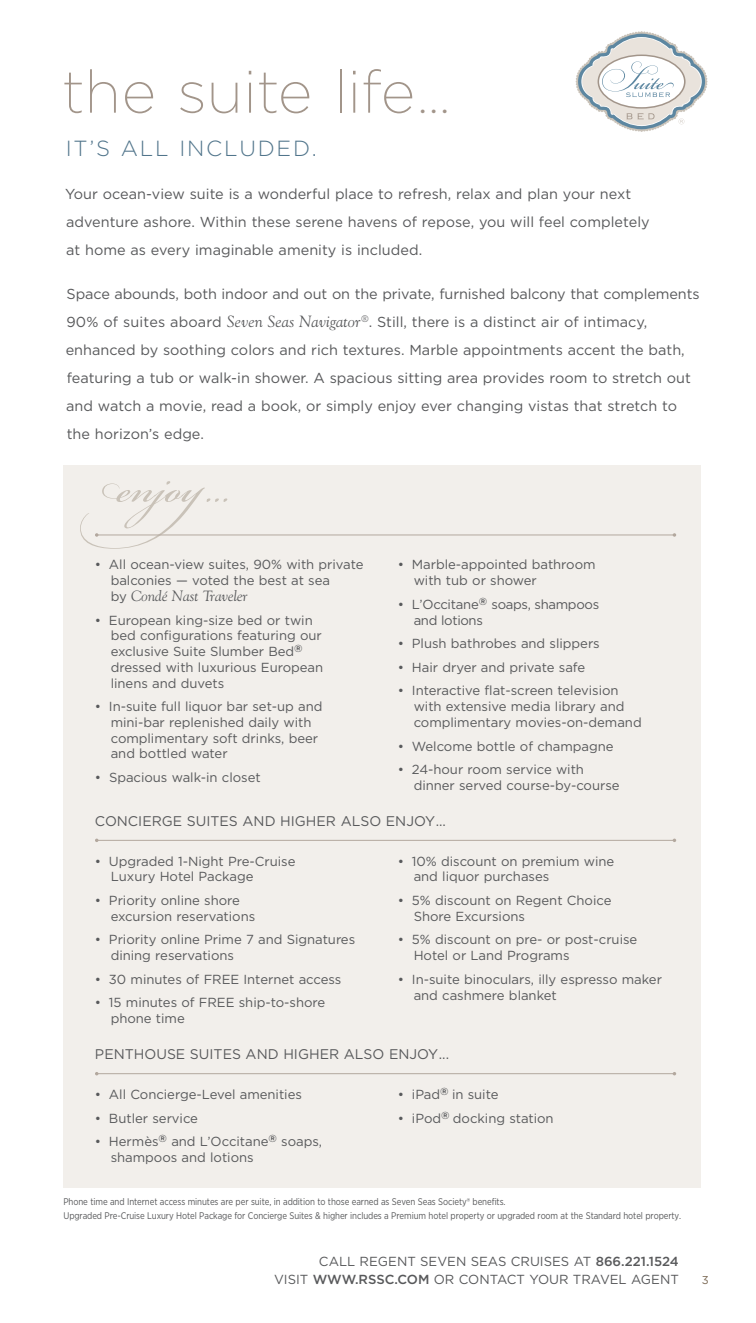
<style>
.page{position:relative;width:756px;height:1323px;background:#fff}
.page>*{position:absolute;margin:0;border:0;box-sizing:border-box;transform-origin:0 0}
.t1{font:66.5px "Bickham Script Pro";color:#c9c2b8}
.t2{font:200 59.5px "Gotham";letter-spacing:-.005em;color:#a2958a}
.t3{font:300 21.88px "Gotham";letter-spacing:.08em;color:#51758b}
.t4{font:italic 14.88px "Goudy Old Style BT";letter-spacing:-.005em;color:#58595b}
.t5{font:14.35px/28px "Gotham";color:#58595b}
.t6{font:14px "Gotham";color:#58595b}
.t7{font:13.12px/15.8px "Gotham";letter-spacing:-.005em;color:#58595b}
.t8{font:13.12px/15.8px "Gotham";letter-spacing:-.025em;color:#58595b}
.t9{font:500 13.12px "Gotham";letter-spacing:-.01em;color:#58595b}
.t10{font:11.38px "Gotham";color:#7c6a55}
.t11{font:9.62px/14px "Gotham Narrow";letter-spacing:-.01em;color:#58595b;scale:.95 1}
.s1{font-family:"Aviano";font-weight:400;font-size:40.25px}
.s2{font-family:"Goudy";font-style:italic;font-size:16.1px}
.s3{font-family:"Gotham";font-style:normal;font-size:13.12px}
.s4{font-weight:500}
.s5{font-weight:400}
</style>
<div class="page">
<svg style="left:589px;top:32px;width:106px;height:28px"></svg>
<div style="left:63px;top:465px;width:638px;height:722px;background:#f2efeb"></div>
<hr style="left:97px;top:535px;width:577px;height:1px;background:#b3a89e">
<hr style="left:97px;top:840px;width:577px;height:1px;background:#b3a89e">
<hr style="left:97px;top:1073px;width:577px;height:1px;background:#b3a89e">
<h2 class="t2" style="left:62px;top:60px;width:387px">the suite life <span class="s1">...</span></h2>
<h3 class="t3" style="left:66px;top:136px;width:253px">IT’S ALL INCLUDED.</h3>
<p class="t5" style="left:65px;top:180px;width:586px">Your ocean-view suite is a wonderful place to refresh, relax and plan your next adventure ashore. Within these serene havens of repose, you will feel completely at home as every imaginable amenity is included.</p>
<p class="t5" style="left:66px;top:280px;width:635px">Space abounds, both indoor and out on the private, furnished balcony that complements 90% of suites aboard <span class="s2">Seven Seas Navigator</span><sup>®</sup>. Still, there is a distinct air of intimacy, enhanced by soothing colors and rich textures. Marble appointments accent the bath, featuring a tub or walk-in shower. A spacious sitting area provides room to stretch out and watch a movie, read a book, or simply enjoy ever changing vistas that stretch to the horizon’s edge.</p>
<h1 class="t1" style="left:103px;top:440px;width:206px">enjoy…</h1>
<p class="t7" style="left:111px;top:557px;width:254px;text-indent:-16px">• All ocean-view suites, 90% with private balconies — voted the best at sea</p>
<p class="t4" style="left:111px;top:587px;width:139px"><span class="s3">by</span> Condé Nast Traveler</p>
<p class="t7" style="left:111px;top:612px;width:214px;text-indent:-16px">• European king-size bed or twin bed configurations featuring our exclusive Suite Slumber Bed<sup>® </sup>dressed with luxurious European linens and duvets</p>
<p class="t7" style="left:111px;top:698px;width:213px;text-indent:-16px">• In-suite full liquor bar set-up and mini-bar replenished daily with complimentary soft drinks, beer and bottled water</p>
<p class="t7" style="left:95px;top:769px;width:167px">• Spacious walk-in closet</p>
<p class="t7" style="left:414px;top:557px;width:183px;text-indent:-16px">• Marble-appointed bathroom with tub or shower</p>
<p class="t8" style="left:414px;top:596px;width:187px;text-indent:-16px">• L’Occitane<sup>®</sup> soaps, shampoos and lotions</p>
<p class="t7" style="left:398px;top:635px;width:203px">• Plush bathrobes and slippers</p>
<p class="t7" style="left:398px;top:659px;width:189px">• Hair dryer and private safe</p>
<p class="t7" style="left:414px;top:683px;width:230px;text-indent:-16px">• Interactive flat-screen television with extensive media library and complimentary movies-on-demand</p>
<p class="t7" style="left:398px;top:738px;width:217px">• Welcome bottle of champagne</p>
<p class="t7" style="left:414px;top:761px;width:207px;text-indent:-16px">• 24-hour room service with dinner served course-by-course</p>
<p class="t6" style="left:95px;top:813px;width:21px">Concierge</p>
<p class="t6" style="left:187px;top:813px;width:68px">Suites and</p>
<p class="t6" style="left:280px;top:813px;width:10px">higher</p>
<p class="t6" style="left:341px;top:813px;width:11px">also</p>
<p class="t6" style="left:386px;top:813px;width:62px">enjoy...</p>
<p class="t7" style="left:111px;top:853px;width:186px;text-indent:-16px">• Upgraded 1-Night Pre-Cruise<br>Luxury Hotel Package</p>
<p class="t7" style="left:111px;top:892px;width:146px;text-indent:-16px">• Priority online shore excursion reservations</p>
<p class="t7" style="left:111px;top:932px;width:246px;text-indent:-16px">• Priority online Prime 7 and Signatures dining reservations</p>
<p class="t7" style="left:95px;top:971px;width:248px">• 30 minutes of FREE Internet access</p>
<p class="t7" style="left:111px;top:995px;width:216px;text-indent:-16px">• 15 minutes of FREE ship-to-shore phone time</p>
<p class="t7" style="left:414px;top:853px;width:202px;text-indent:-16px">• 10% discount on premium wine and liquor purchases</p>
<p class="t7" style="left:414px;top:892px;width:199px;text-indent:-16px">• 5% discount on Regent Choice<br>Shore Excursions</p>
<p class="t7" style="left:414px;top:932px;width:225px;text-indent:-16px">• 5% discount on pre- or post-cruise<br>Hotel or Land Programs</p>
<p class="t7" style="left:414px;top:971px;width:250px;text-indent:-16px">• In-suite binoculars, illy espresso maker and cashmere blanket</p>
<p class="t6" style="left:95px;top:1046px;width:50px">Penthouse</p>
<p class="t6" style="left:190px;top:1046px;width:68px">Suites and</p>
<p class="t6" style="left:283px;top:1046px;width:10px">higher</p>
<p class="t6" style="left:344px;top:1046px;width:11px">also</p>
<p class="t6" style="left:389px;top:1046px;width:62px">enjoy...</p>
<p class="t7" style="left:95px;top:1086px;width:208px">• All Concierge-Level amenities</p>
<p class="t7" style="left:95px;top:1110px;width:105px">• Butler service</p>
<p class="t7" style="left:111px;top:1134px;width:213px;text-indent:-16px">• Hermès<sup>®</sup> and L’Occitane<sup>®</sup> soaps, shampoos and lotions</p>
<p class="t7" style="left:398px;top:1086px;width:102px">• iPad<sup>®</sup> in suite</p>
<p class="t7" style="left:398px;top:1110px;width:157px">• iPod<sup>®</sup> docking station</p>
<p class="t11" style="left:63px;top:1194px;width:652px">Phone time and Internet access minutes are per suite, in addition to those earned as Seven Seas Society® benefits.<br>Upgraded Pre-Cruise Luxury Hotel Package for Concierge Suites &amp; higher includes a Premium hotel property or upgraded room at the Standard hotel property.</p>
<p class="t7" style="left:319px;top:1253px;width:361px">CALL REGENT SEVEN SEAS CRUISES AT <span class="s4">866.221.1524</span></p>
<p class="t7" style="left:274px;top:1271px;width:8px">visit</p>
<p class="t9" style="left:313px;top:1272px;width:177px">WWW.RSSC.COM <span class="s5">or contact</span></p>
<p class="t7" style="left:529px;top:1271px;width:54px">your travel</p>
<p class="t7" style="left:631px;top:1271px;width:11px">agent</p>
<p class="t10" style="left:702px;top:1273px;width:8px">3</p>
</div>
